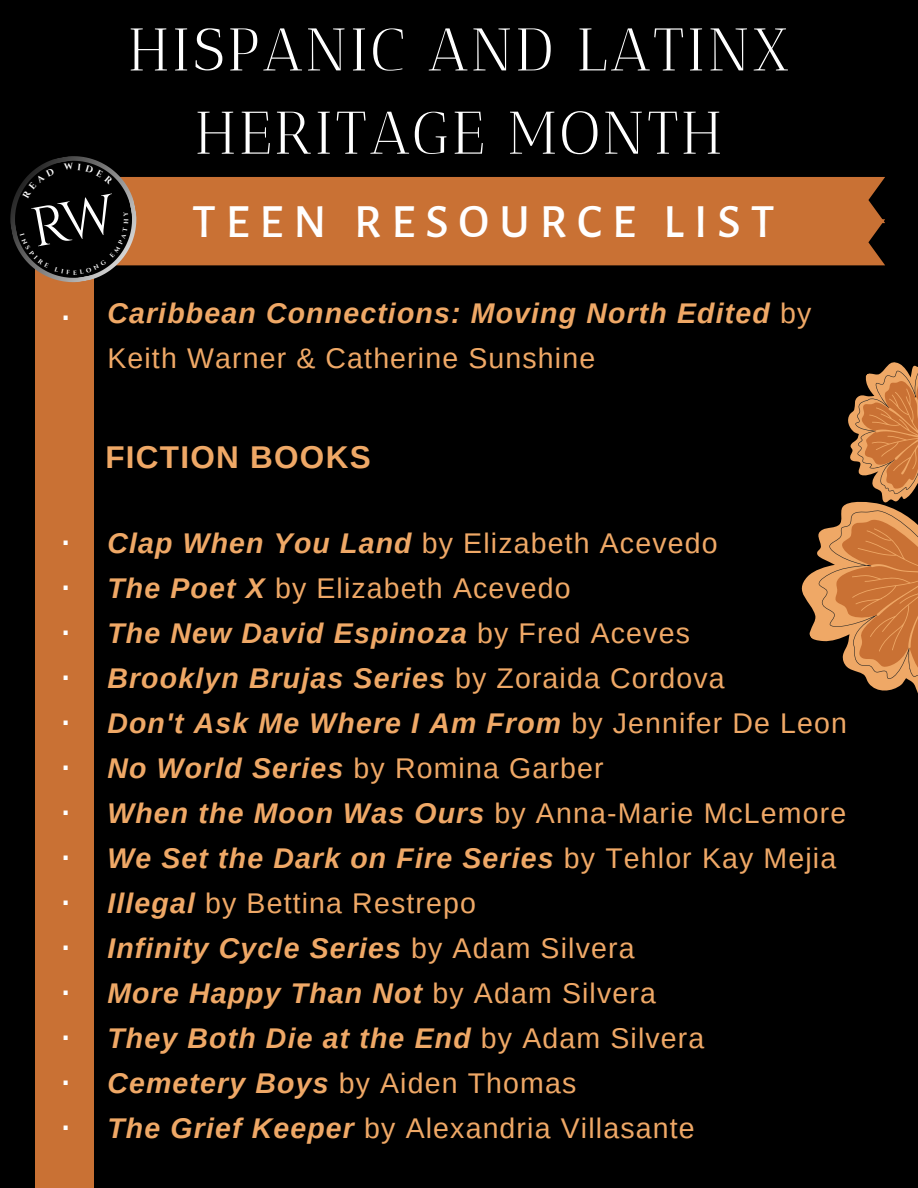
<style>
.page{position:relative;width:918px;height:1188px;background:#000}
.page>*{position:absolute;margin:0;border:0;box-sizing:border-box;transform-origin:0 0}
.t1{font:60px/83.2px "Antic Didone";letter-spacing:.045em;color:#fff;text-align:center}
.t2{font:500 48px "Alegreya Sans";letter-spacing:.21em;color:#fff}
.t3{font:700 31.5px "Arimo";letter-spacing:.04em;color:#efa866}
.t4{font:italic 700 28.5px/45px "Arimo";letter-spacing:.04em;color:#efa866}
.t5{font:28.5px "Arimo";letter-spacing:.04em;color:#efa866}
.t6{font:700 28.5px "Arimo";color:#fff}
.s1{font-weight:400;font-style:normal}
.s2{font-weight:700;font-style:italic}
</style>
<div class="page">
<div style="left:36px;top:177px;width:58px;height:1011px;background:#c97134"></div>
<svg style="left:801px;top:362px;width:117px;height:325px"></svg>
<svg style="left:10px;top:156px;width:875px;height:136px"></svg>
<p class="t6" style="left:62px;top:294px;width:9px">.</p>
<p class="t6" style="left:62px;top:519px;width:9px">.</p>
<p class="t6" style="left:62px;top:564px;width:9px">.</p>
<p class="t6" style="left:62px;top:609px;width:9px">.</p>
<p class="t6" style="left:62px;top:654px;width:9px">.</p>
<p class="t6" style="left:62px;top:699px;width:9px">.</p>
<p class="t6" style="left:62px;top:744px;width:9px">.</p>
<p class="t6" style="left:62px;top:789px;width:9px">.</p>
<p class="t6" style="left:62px;top:834px;width:9px">.</p>
<p class="t6" style="left:62px;top:879px;width:9px">.</p>
<p class="t6" style="left:62px;top:924px;width:9px">.</p>
<p class="t6" style="left:62px;top:969px;width:9px">.</p>
<p class="t6" style="left:62px;top:1014px;width:9px">.</p>
<p class="t6" style="left:62px;top:1059px;width:9px">.</p>
<p class="t6" style="left:62px;top:1104px;width:9px">.</p>
<p class="t1" style="left:128px;top:8px;width:662px">HISPANIC AND LATINX<br>HERITAGE MONTH</p>
<p class="t2" style="left:192px;top:199px;width:584px">TEEN RESOURCE LIST</p>
<p class="t4" style="left:107px;top:291px;width:705px">Caribbean Connections: Moving North Edited <span class="s1">by<br>Keith Warner &amp; Catherine Sunshine</span></p>
<p class="t3" style="left:105px;top:439px;width:267px">FICTION BOOKS</p>
<p class="t5" style="left:107px;top:527px;width:612px"><span class="s2">Clap When You Land</span> by Elizabeth Acevedo</p>
<p class="t5" style="left:107px;top:572px;width:465px"><span class="s2">The Poet X</span> by Elizabeth Acevedo</p>
<p class="t4" style="left:107px;top:610px;width:584px">The New David Espinoza <span class="s1">by Fred Aceves</span></p>
<p class="t4" style="left:107px;top:655px;width:619px">Brooklyn Brujas Series <span class="s1">by Zoraida Cordova</span></p>
<p class="t4" style="left:107px;top:700px;width:741px">Don't Ask Me Where I Am From <span class="s1">by Jennifer De Leon</span></p>
<p class="t5" style="left:107px;top:752px;width:498px"><span class="s2">No World Series</span> by Romina Garber</p>
<p class="t5" style="left:107px;top:797px;width:740px"><span class="s2">When the Moon Was Ours</span> by Anna-Marie McLemore</p>
<p class="t4" style="left:107px;top:835px;width:730px">We Set the Dark on Fire Series <span class="s1">by Tehlor Kay Mejia</span></p>
<p class="t5" style="left:107px;top:887px;width:370px"><span class="s2">Illegal</span> by Bettina Restrepo</p>
<p class="t4" style="left:107px;top:925px;width:529px">Infinity Cycle Series <span class="s1">by Adam Silvera</span></p>
<p class="t4" style="left:107px;top:970px;width:550px">More Happy Than Not <span class="s1">by Adam Silvera</span></p>
<p class="t4" style="left:107px;top:1015px;width:599px">They Both Die at the End <span class="s1">by Adam Silvera</span></p>
<p class="t5" style="left:107px;top:1067px;width:471px"><span class="s2">Cemetery Boys</span> by Aiden Thomas</p>
<p class="t5" style="left:107px;top:1112px;width:589px"><span class="s2">The Grief Keeper</span> by Alexandria Villasante</p>
</div>
